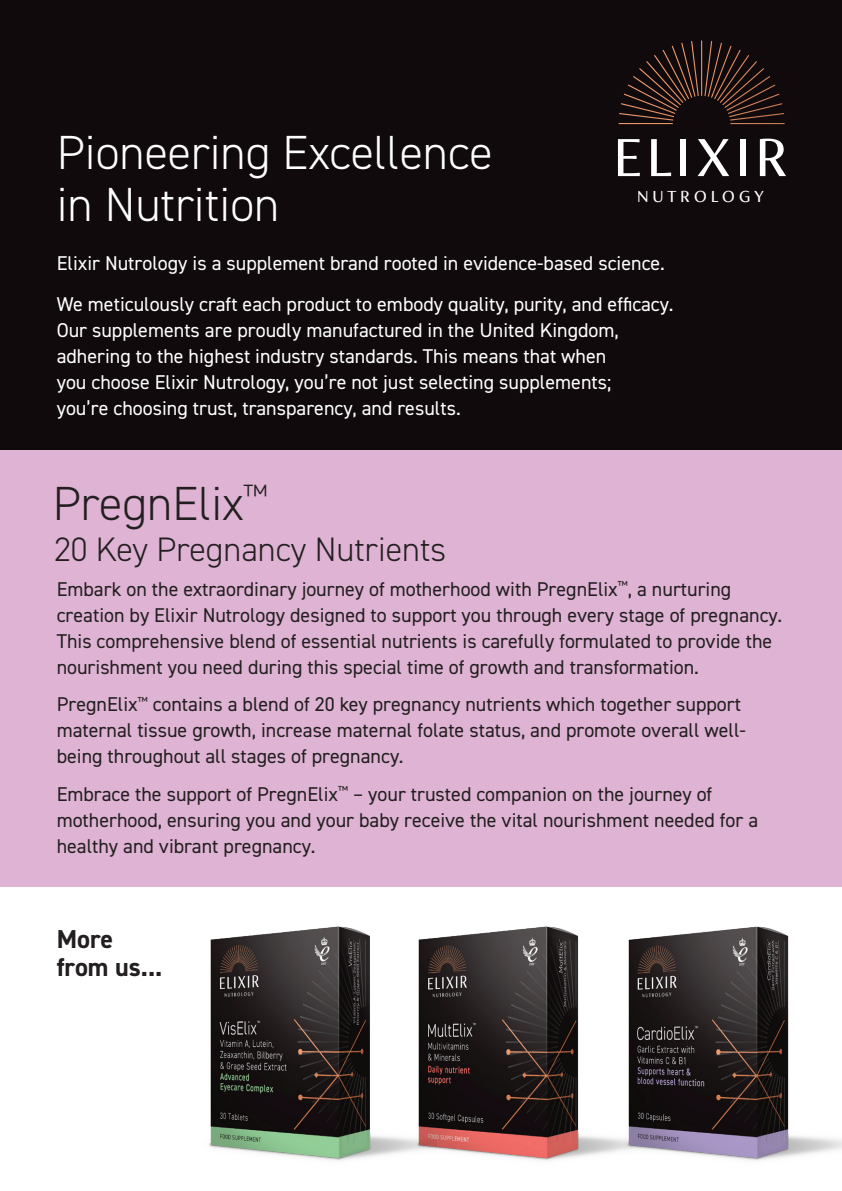
<style>
.page{position:relative;width:842px;height:1191px;background:#fff}
.page>*{position:absolute;margin:0;border:0;box-sizing:border-box;transform-origin:0 0}
.t1{font:60px "FS Siena";letter-spacing:.05em;color:#fff}
.t2{font:300 48px/52px "DIN2014";color:#fff}
.t3{font:300 48px "DIN2014";color:#231f20}
.t4{font:300 34px "DIN2014";color:#231f20}
.t5{font:700 26px/28px "DIN2014";color:#231f20}
.t6{font:20px/26px "DIN2014";color:#231f20}
.t7{font:20px/26px "DIN2014";color:#fff}
.t8{font:18px "FS Siena";letter-spacing:.2em;color:#fff}
</style>
<div class="page">
<div style="left:0;top:0;width:842px;height:450px;background:#110a0c"></div>
<div style="left:0;top:450px;width:842px;height:437px;background:#deb3d3"></div>
<img style="left:437px;top:926px;width:135px;height:235px">
<img style="left:572px;top:926px;width:270px;height:235px">
<img style="left:209px;top:926px;width:228px;height:235px">
<img style="left:624px;top:41px;width:151px;height:65px">
<img style="left:701px;top:40px;width:1px;height:56px">
<img style="left:704px;top:41px;width:8px;height:55px">
<img style="left:691px;top:41px;width:8px;height:55px">
<img style="left:708px;top:43px;width:14px;height:54px">
<img style="left:681px;top:43px;width:14px;height:54px">
<img style="left:711px;top:46px;width:20px;height:52px">
<img style="left:672px;top:46px;width:20px;height:52px">
<img style="left:714px;top:50px;width:26px;height:49px">
<img style="left:663px;top:50px;width:26px;height:49px">
<img style="left:717px;top:55px;width:32px;height:46px">
<img style="left:654px;top:55px;width:32px;height:46px">
<img style="left:720px;top:61px;width:37px;height:42px">
<img style="left:646px;top:61px;width:37px;height:42px">
<img style="left:722px;top:68px;width:42px;height:37px">
<img style="left:639px;top:68px;width:42px;height:37px">
<img style="left:724px;top:76px;width:46px;height:32px">
<img style="left:633px;top:76px;width:46px;height:32px">
<img style="left:726px;top:85px;width:49px;height:26px">
<img style="left:628px;top:85px;width:49px;height:26px">
<img style="left:728px;top:94px;width:51px;height:20px">
<img style="left:624px;top:94px;width:51px;height:20px">
<img style="left:729px;top:103px;width:53px;height:14px">
<img style="left:621px;top:103px;width:53px;height:14px">
<img style="left:730px;top:113px;width:54px;height:8px">
<img style="left:619px;top:113px;width:54px;height:8px">
<img style="left:730px;top:123px;width:55px;height:1px">
<img style="left:618px;top:123px;width:55px;height:1px">
<h2 class="t2" style="left:57px;top:127px;width:437px">Pioneering Excellence in Nutrition</h2>
<h1 class="t1" style="left:612px;top:125px;width:178px">ELIXIR</h1>
<p class="t8" style="left:637px;top:186px;width:128px">NUTROLOGY</p>
<p class="t7" style="left:57px;top:243px;width:618px;line-height:40.2px">Elixir Nutrology is a supplement brand rooted in evidence-based science.<br>We meticulously craft each product to embody quality, purity, and efficacy.</p>
<p class="t7" style="left:57px;top:316px;width:564px">Our supplements are proudly manufactured in the United Kingdom, adhering to the highest industry standards. This means that when you choose Elixir Nutrology, you’re not just selecting supplements; you’re choosing trust, transparency, and results.</p>
<h2 class="t3" style="left:53px;top:474px;width:217px">PregnElix<sup>™</sup></h2>
<h3 class="t4" style="left:54px;top:528px;width:394px">20 Key Pregnancy Nutrients</h3>
<p class="t6" style="left:57px;top:575px;width:727px">Embark on the extraordinary journey of motherhood with PregnElix<sup>™</sup>, a nurturing creation by Elixir Nutrology designed to support you through every stage of pregnancy.<br>This comprehensive blend of essential nutrients is carefully formulated to provide the nourishment you need during this special time of growth and transformation.</p>
<p class="t6" style="left:57px;top:691px;width:691px">PregnElix<sup>™</sup> contains a blend of 20 key pregnancy nutrients which together support maternal tissue growth, increase maternal folate status, and promote overall well&shy;being throughout all stages of pregnancy.</p>
<p class="t6" style="left:57px;top:780px;width:703px">Embrace the support of PregnElix<sup>™</sup> – your trusted companion on the journey of motherhood, ensuring you and your baby receive the vital nourishment needed for a healthy and vibrant pregnancy.</p>
<h3 class="t5" style="left:57px;top:924px;width:107px">More from us...</h3>
</div>
